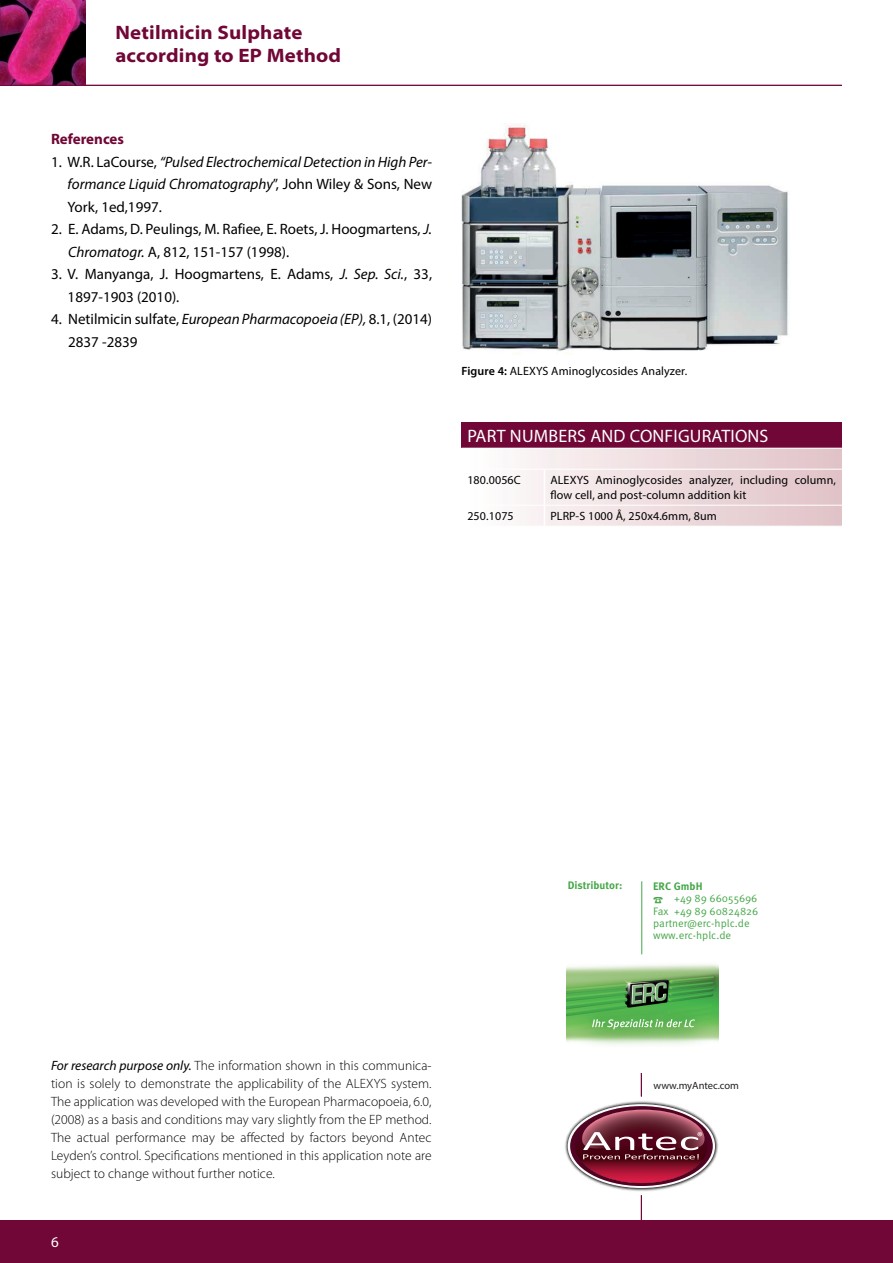
<style>
.page{position:relative;width:893px;height:1263px;background:#fff}
.page>*{position:absolute;margin:0;border:0;box-sizing:border-box;transform-origin:0 0}
.t1{font:700 semi-expanded 19.5px/22.5px "Myriad Pro";letter-spacing:.01em;color:#700736}
.t2{font:18px "Myriad Pro";letter-spacing:.01em;color:#fff}
.t3{font:15px/22.5px "Myriad Pro";color:#000001}
.t4{font:italic 15px/22.5px "Myriad Pro";color:#000001;text-align:justify}
.t5{font:700 15px "Myriad Pro";color:#700736}
.t6{font:15px "Myriad Pro";color:#fff}
.t7{font:300 13.5px/18px "Myriad Pro";letter-spacing:.005em;color:#000001;text-align:justify}
.t8{font:13.2px "Myriad Pro";color:#fff}
.t9{font:12px/15px "Myriad Pro";letter-spacing:.01em;color:#000001}
.t10{font:10.8px/12.3px "Meta Pro";color:#45a748}
.t11{font:700 10.8px "Meta Pro";color:#45a748}
.t12{font:10.5px "Myriad Pro";color:#231f20}
.s1{font-style:normal}
.s2{font-style:italic}
.s3{font-weight:600}
.s4{font-weight:400;font-style:italic}
.s5{font-weight:700}
</style>
<div class="page">
<img style="left:565px;top:1101px;width:154px;height:90px">
<div style="left:0;top:1220px;width:893px;height:43px;background:#700736"></div>
<img style="left:0;top:0;width:86px;height:85px">
<hr style="left:641px;top:930px;width:1px;height:166px;background:#700736">
<hr style="left:641px;top:1195px;width:1px;height:68px;background:#700736">
<svg style="left:568px;top:1104px;width:147px;height:84px"></svg>
<svg style="left:570px;top:1106px;width:143px;height:80px"></svg>
<svg style="left:575px;top:1109px;width:132px;height:74px"></svg>
<div style="left:461px;top:423px;width:381px;height:25px;background:#700736"></div>
<svg style="left:525px;top:449px;width:317px;height:77px"></svg>
<hr style="left:461px;top:469px;width:83px;height:1px;background:#fff">
<hr style="left:544px;top:469px;width:298px;height:1px;background:#fff">
<hr style="left:461px;top:505px;width:83px;height:1px;background:#fff">
<hr style="left:544px;top:505px;width:298px;height:1px;background:#fff">
<hr style="left:0;top:85px;width:842px;height:1px;background:#700736">
<img style="left:461px;top:123px;width:328px;height:228px">
<div style="left:630px;top:904px;width:23px;height:169px;background:#fff"></div>
<hr style="left:641px;top:881px;width:1px;height:73px;background:#45a748">
<img style="left:567px;top:964px;width:151px;height:81px">
<svg style="left:592px;top:1019px;width:103px;height:10px"></svg>
<h1 class="t1" style="left:115px;top:21px;width:227px">Netilmicin Sulphate according to EP Method</h1>
<p class="t5" style="left:51px;top:129px;width:75px">References</p>
<p class="t4" style="left:68px;top:150px;width:366px;text-indent:-17px"><span class="s1">1. W.R. LaCourse,</span> “Pulsed Electrochemical Detection in High Per&shy;formance Liquid Chromatography<span class="s1">”, John Wiley &amp; Sons, New York, 1ed,1997.</span></p>
<p class="t3" style="left:68px;top:217px;width:365px;text-indent:-17px">2. E. Adams, D. Peulings, M. Rafiee, E. Roets, J. Hoogmartens, <span class="s2">J.<br>Chromatogr.</span> A, 812, 151-157 (1998).</p>
<p class="t3" style="left:68px;top:262px;width:366px;text-indent:-17px">3. V. Manyanga, J. Hoogmartens, E. Adams, <span class="s2">J. Sep. Sci.</span>, 33,<br>1897-1903 (2010).</p>
<p class="t3" style="left:68px;top:307px;width:365px;text-indent:-17px">4. Netilmicin sulfate, <span class="s2">European Pharmacopoeia (EP),</span> 8.1, (2014)<br>2837 -2839</p>
<p class="t9" style="left:461px;top:364px;width:227px"><span class="s3">Figure 4:</span> ALEXYS Aminoglycosides Analyzer.</p>
<h2 class="t2" style="left:467px;top:425px;width:303px">PART NUMBERS AND CONFIGURATIONS</h2>
<p class="t9" style="left:467px;top:472px;width:55px">180.0056C</p>
<p class="t9" style="left:550px;top:472px;width:287px">ALEXYS Aminoglycosides analyzer, including column, flow cell, and post-column addition kit</p>
<p class="t9" style="left:467px;top:508px;width:48px">250.1075</p>
<p class="t9" style="left:550px;top:508px;width:168px">PLRP-S 1000 Å, 250x4.6mm, 8um</p>
<p class="t7" style="left:51px;top:1056px;width:382px"><span class="s4">For research purpose only.</span> The information shown in this communica&shy;tion is solely to demonstrate the applicability of the ALEXYS system.<br>The application was developed with the European Pharmacopoeia, 6.0, (2008) as a basis and conditions may vary slightly from the EP method.<br>The actual performance may be affected by factors beyond Antec Leyden’s control. Specifications mentioned in this application note are subject to change without further notice.</p>
<p class="t6" style="left:51px;top:1232px;width:9px">6</p>
<p class="t11" style="left:568px;top:878px;width:56px">Distributor:</p>
<p class="t10" style="left:653px;top:880px;width:107px"><span class="s5">ERC GmbH<br></span>☎ +49 89 66055696<br>Fax +49 89 60824826 partner@erc-hplc.de www.erc-hplc.de</p>
<p class="t12" style="left:653px;top:1079px;width:87px">www.myAntec.com</p>
<p class="t8" style="left:697px;top:1128px;width:7px">®</p>
</div>
